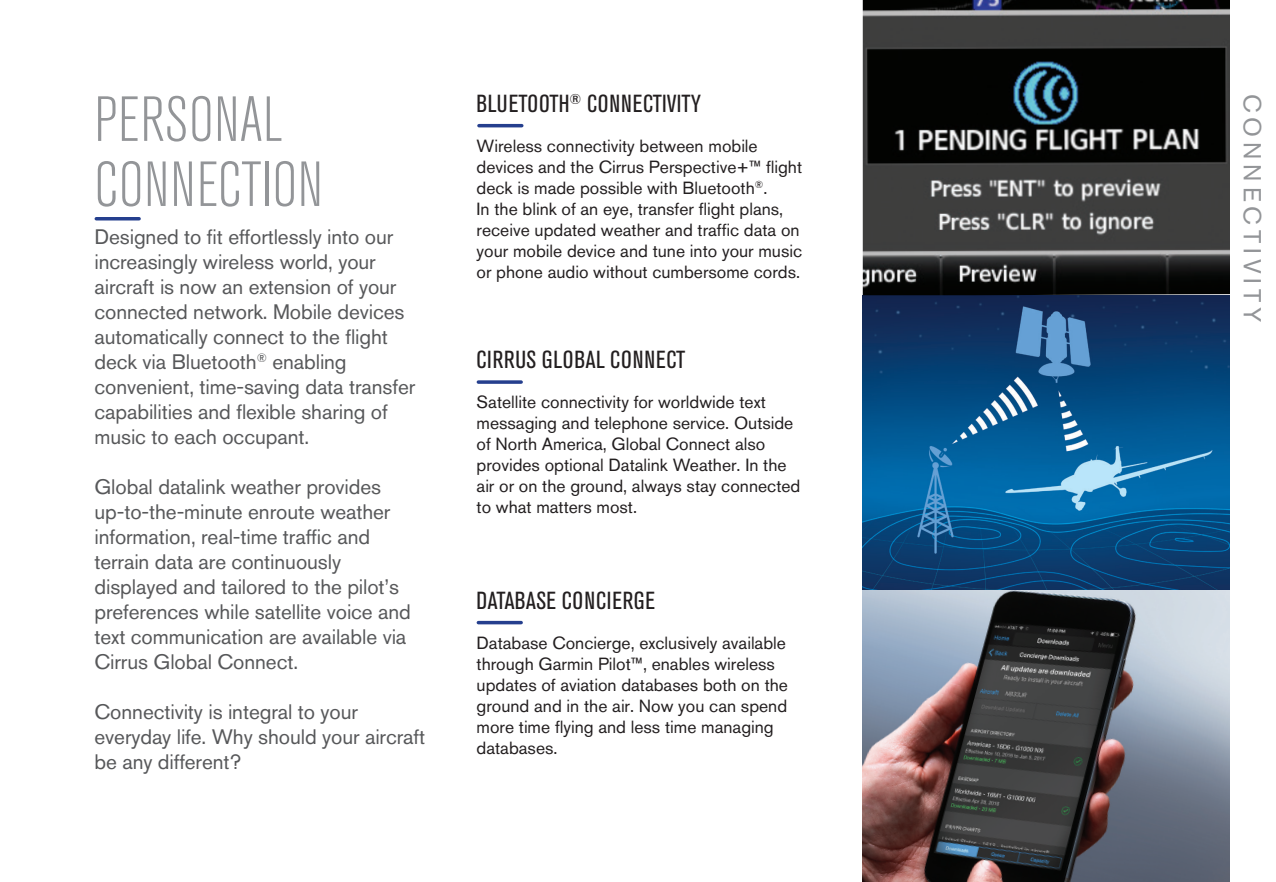
<style>
.page{position:relative;width:1276px;height:882px;background:#fff}
.page>*{position:absolute;margin:0;border:0;box-sizing:border-box;transform-origin:0 0}
.t1{font:300 condensed 63px/65.1px "Akzidenz Grotesk BE";letter-spacing:.01em;color:#939598}
.t2{font:condensed 24.5px "Akzidenz Grotesk BE";letter-spacing:.02em;color:#231f20}
.t3{font:24.5px "Akzidenz Grotesk BQ";letter-spacing:.2em;color:#939598}
.t4{font:20.82px/25px "Akzidenz Grotesk BQ";letter-spacing:-.005em;color:#57585a}
.t5{font:17.5px/21px "Akzidenz Grotesk BQ";color:#231f20}
</style>
<div class="page">
<img style="left:863px;top:295px;width:367px;height:296px">
<img style="left:863px;top:591px;width:367px;height:291px">
<hr style="left:479px;top:124px;width:43px;height:3px;background:#253f8e">
<svg style="left:478px;top:380px;width:43px;height:4px"></svg>
<hr style="left:478px;top:621px;width:43px;height:3px;background:#253f8e">
<hr style="left:96px;top:217px;width:43px;height:3px;background:#253f8e">
<img style="left:863px;top:0;width:367px;height:295px">
<h1 class="t1" style="left:94px;top:88px;width:230px">PERSONAL<br>CONNECTION</h1>
<p class="t4" style="left:94px;top:224px;width:322px">Designed to fit effortlessly into our increasingly wireless world, your aircraft is now an extension of your connected network. Mobile devices automatically connect to the flight deck via Bluetooth<sup>®</sup> enabling convenient, time-saving data transfer capabilities and flexible sharing of music to each occupant.</p>
<p class="t4" style="left:94px;top:474px;width:318px">Global datalink weather provides up-to-the-minute enroute weather information, real-time traffic and terrain data are continuously displayed and tailored to the pilot’s preferences while satellite voice and text communication are available via Cirrus Global Connect.</p>
<p class="t4" style="left:94px;top:699px;width:332px">Connectivity is integral to your everyday life. Why should your aircraft be any different?</p>
<h2 class="t2" style="left:476px;top:90px;width:226px">BLUETOOTH<sup>®</sup> CONNECTIVITY</h2>
<p class="t5" style="left:476px;top:135px;width:327px">Wireless connectivity between mobile devices and the Cirrus Perspective+™ flight deck is made possible with Bluetooth<sup>®</sup>.<br>In the blink of an eye, transfer flight plans, receive updated weather and traffic data on your mobile device and tune into your music or phone audio without cumbersome cords.</p>
<h2 class="t2" style="left:476px;top:346px;width:210px">CIRRUS GLOBAL CONNECT</h2>
<p class="t5" style="left:476px;top:392px;width:325px">Satellite connectivity for worldwide text messaging and telephone service. Outside of North America, Global Connect also provides optional Datalink Weather. In the air or on the ground, always stay connected to what matters most.</p>
<h2 class="t2" style="left:476px;top:587px;width:180px">DATABASE CONCIERGE</h2>
<p class="t5" style="left:476px;top:632px;width:313px">Database Concierge, exclusively available through Garmin Pilot™, enables wireless updates of aviation databases both on the ground and in the air. Now you can spend more time flying and less time managing databases.</p>
<h2 class="t3" style="left:1267px;top:94px;width:230px;rotate:90deg">CONNECTIVITY</h2>
</div>
